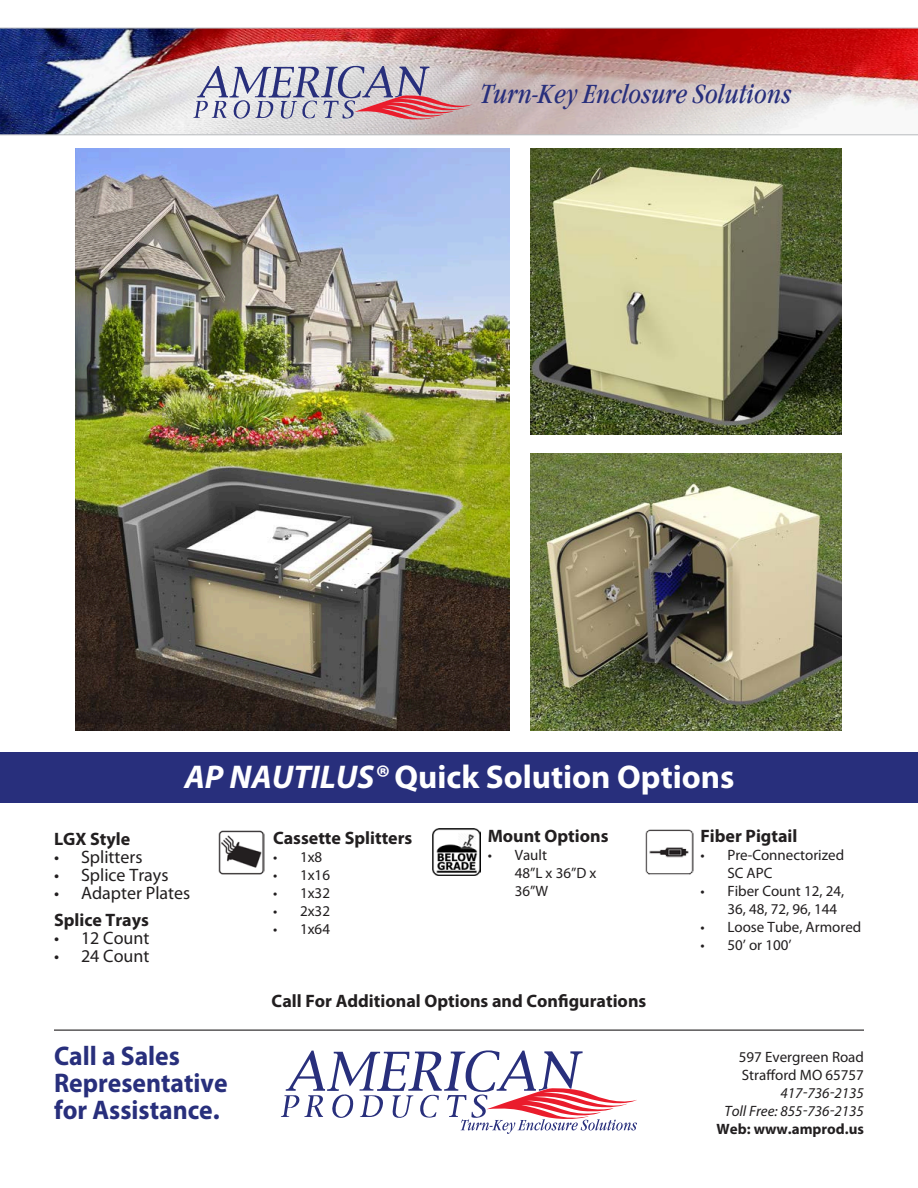
<style>
.page{position:relative;width:918px;height:1188px;background:#fff}
.page>*{position:absolute;margin:0;border:0;box-sizing:border-box;transform-origin:0 0}
.t1{font:700 33px "Myriad Pro";color:#fff}
.t2{font:700 27px/27px "Myriad Pro";color:#282f7c;scale:.95 1}
.t3{font:italic condensed 27px "Garamond Itc T";color:#282f7c}
.t4{font:700 18px "Myriad Pro";color:#221f20}
.t5{font:18px "Myriad Pro";color:#221f20}
.t6{font:15px/18px "Myriad Pro";color:#221f20}
.t7{font:italic 15px/18px "Myriad Pro";color:#221f20;text-align:right}
.t8{font:700 15px "Myriad Pro";color:#221f20}
.s1{font-style:italic}
</style>
<div class="page">
<img style="left:76px;top:148px;width:433px;height:582px">
<img style="left:531px;top:148px;width:310px;height:287px">
<img style="left:531px;top:454px;width:310px;height:276px">
<div style="left:0;top:752px;width:918px;height:50px;background:#282f7c"></div>
<img style="left:433px;top:828px;width:47px;height:48px">
<img style="left:646px;top:829px;width:47px;height:46px">
<img style="left:219px;top:830px;width:46px;height:45px">
<img style="left:0;top:28px;width:918px;height:107px">
<svg style="left:193px;top:65px;width:279px;height:56px;background:#bfb0be"></svg>
<hr style="left:54px;top:1030px;width:810px;height:1px;background:#221f20">
<svg style="left:281px;top:1050px;width:356px;height:84px"></svg>
<h2 class="t3" style="left:480px;top:78px;width:313px">Turn-Key Enclosure Solutions</h2>
<p class="t1" style="left:185px;top:755px;width:552px"><span class="s1">AP NAUTILUS®</span> Quick Solution Options</p>
<p class="t4" style="left:488px;top:824px;width:122px">Mount Options</p>
<p class="t6" style="left:515px;top:846px;width:83px;text-indent:-27px">• Vault<br>48”L x 36”D x<br>36”W</p>
<p class="t4" style="left:700px;top:825px;width:99px">Fiber Pigtail</p>
<p class="t6" style="left:727px;top:846px;width:118px;text-indent:-27px">• Pre-Connectorized<br>SC APC</p>
<p class="t6" style="left:727px;top:882px;width:118px;text-indent:-27px">• Fiber Count 12, 24,<br>36, 48, 72, 96, 144</p>
<p class="t6" style="left:700px;top:918px;width:162px">• Loose Tube, Armored</p>
<p class="t6" style="left:700px;top:936px;width:93px">• 50’ or 100’</p>
<p class="t4" style="left:273px;top:826px;width:141px">Cassette Splitters</p>
<p class="t6" style="left:273px;top:847px;width:51px">• 1x8</p>
<p class="t6" style="left:273px;top:865px;width:59px">• 1x16</p>
<p class="t6" style="left:273px;top:883px;width:59px">• 1x32</p>
<p class="t6" style="left:273px;top:901px;width:59px">• 2x32</p>
<p class="t6" style="left:273px;top:919px;width:59px">• 1x64</p>
<p class="t4" style="left:54px;top:827px;width:78px">LGX Style</p>
<p class="t5" style="left:54px;top:846px;width:90px">• Splitters</p>
<p class="t5" style="left:54px;top:864px;width:116px">• Splice Trays</p>
<p class="t5" style="left:54px;top:882px;width:138px">• Adapter Plates</p>
<p class="t4" style="left:54px;top:908px;width:97px">Splice Trays</p>
<p class="t5" style="left:54px;top:927px;width:97px">• 12 Count</p>
<p class="t5" style="left:54px;top:945px;width:97px">• 24 Count</p>
<p class="t4" style="left:272px;top:989px;width:376px">Call For Additional Options and Configurations</p>
<h2 class="t2" style="left:54px;top:1042px;width:184px">Call a Sales<br>Representative for Assistance.</h2>
<p class="t6" style="left:739px;top:1048px;width:127px">597 Evergreen Road<br>Strafford MO 65757</p>
<p class="t7" style="left:725px;top:1084px;width:141px">417-736-2135<br>Toll Free: 855-736-2135</p>
<p class="t8" style="left:717px;top:1119px;width:149px">Web: www.amprod.us</p>
</div>
